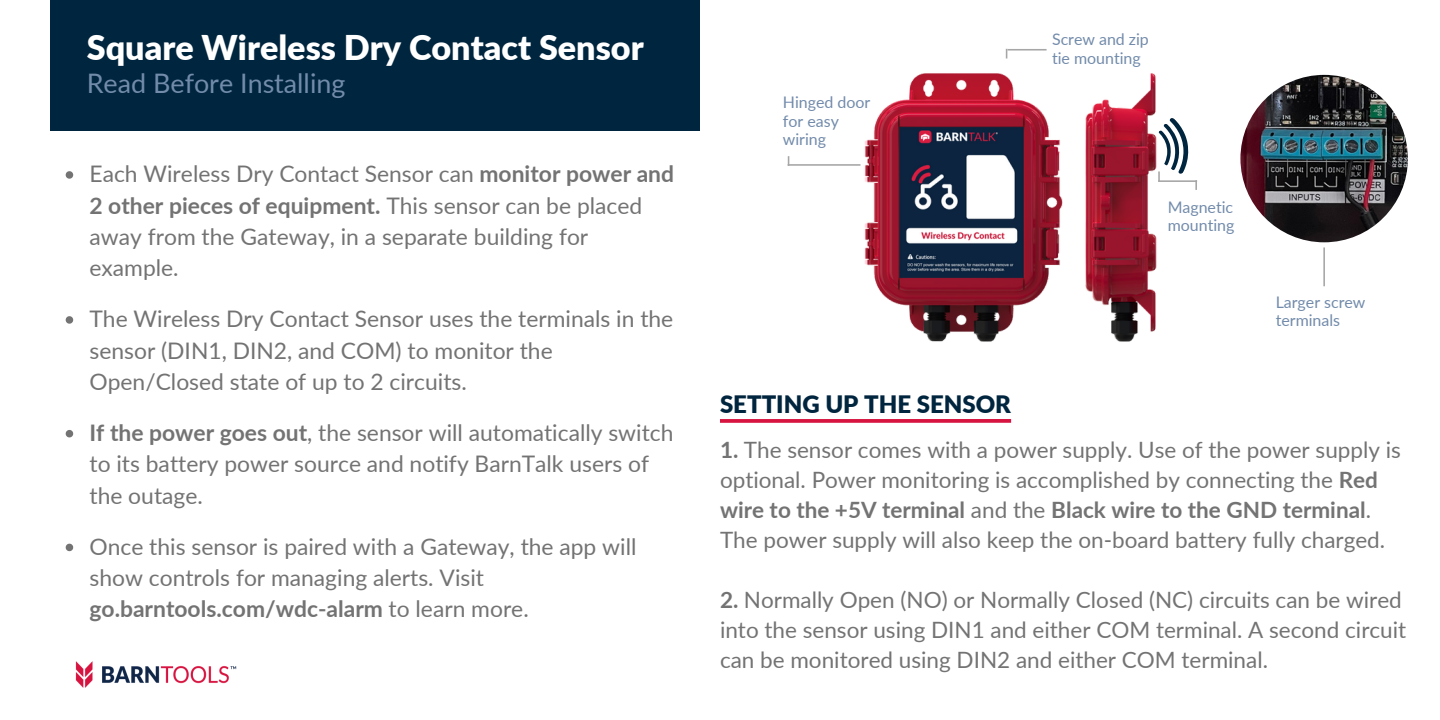
<style>
.page{position:relative;width:1440px;height:720px;background:#fff}
.page>*{position:absolute;margin:0;border:0;box-sizing:border-box;transform-origin:0 0}
.t1{font:900 34.25px "Lato";color:#fff}
.t2{font:27px "Lato";color:#728bab}
.t3{font:900 24px "Lato";color:#00253e}
.t4{font:22.75px/31.2px "Lato";color:#737373}
.t5{font:22.5px/30px "Lato";color:#737373}
.t6{font:16px/18.8px "Lato";color:#728bab}
.s1{font-weight:700}
</style>
<div class="page">
<div style="left:51px;top:0;width:649px;height:131px;background:#00253e"></div>
<img style="left:75px;top:661px;width:162px;height:27px">
<svg style="left:66px;top:171px;width:7px;height:8px"></svg>
<svg style="left:66px;top:316px;width:7px;height:8px"></svg>
<svg style="left:66px;top:430px;width:7px;height:7px"></svg>
<svg style="left:66px;top:544px;width:7px;height:7px"></svg>
<img style="left:860px;top:51px;width:203px;height:291px">
<hr style="left:788px;top:164px;width:72px;height:2px;background:#a6a6a6">
<svg style="left:1175px;top:120px;width:23px;height:70px"></svg>
<img style="left:1240px;top:75px;width:168px;height:167px;border-radius:50%">
<hr style="left:1323px;top:247px;width:2px;height:39px;background:#a6a6a6">
<hr style="left:1008px;top:49px;width:39px;height:2px;background:#a6a6a6">
<img style="left:1085px;top:73px;width:90px;height:269px">
<svg style="left:720px;top:419px;width:291px;height:4px"></svg>
<p class="t1" style="left:87px;top:27px;width:558px">Square Wireless Dry Contact Sensor</p>
<p class="t2" style="left:87px;top:66px;width:260px">Read Before Installing</p>
<p class="t4" style="left:90px;top:158px;width:586px">Each Wireless Dry Contact Sensor can <span class="s1">monitor power and 2 other pieces of equipment.</span> This sensor can be placed away from the Gateway, in a separate building for example.</p>
<p class="t4" style="left:90px;top:303px;width:585px">The Wireless Dry Contact Sensor uses the terminals in the sensor (DIN1, DIN2, and COM) to monitor the<br>Open/Closed state of up to 2 circuits.</p>
<p class="t4" style="left:90px;top:417px;width:586px"><span class="s1">If the power goes out</span>, the sensor will automatically switch to its battery power source and notify BarnTalk users of the outage.</p>
<p class="t4" style="left:90px;top:531px;width:548px">Once this sensor is paired with a Gateway, the app will show controls for managing alerts. Visit <span class="s1">go.barntools.com/wdc-alarm</span> to learn more.</p>
<p class="t6" style="left:783px;top:92px;width:89px">Hinged door for easy wiring</p>
<p class="t6" style="left:1052px;top:30px;width:98px">Screw and zip tie mounting</p>
<p class="t6" style="left:1168px;top:197px;width:67px">Magnetic</p>
<p class="t6" style="left:1168px;top:216px;width:68px">mounting</p>
<p class="t6" style="left:1276px;top:292px;width:91px">Larger screw</p>
<p class="t6" style="left:1276px;top:311px;width:66px">terminals</p>
<p class="t3" style="left:720px;top:390px;width:293px">SETTING UP THE SENSOR</p>
<p class="t5" style="left:720px;top:434px;width:682px"><span class="s1">1.</span> The sensor comes with a power supply. Use of the power supply is optional. Power monitoring is accomplished by connecting the <span class="s1">Red wire to the +5V terminal</span> and the <span class="s1">Black wire to the GND terminal</span>.<br>The power supply will also keep the on-board battery fully charged.</p>
<p class="t5" style="left:720px;top:584px;width:688px"><span class="s1">2.</span> Normally Open (NO) or Normally Closed (NC) circuits can be wired into the sensor using DIN1 and either COM terminal. A second circuit can be monitored using DIN2 and either COM terminal.</p>
</div>
